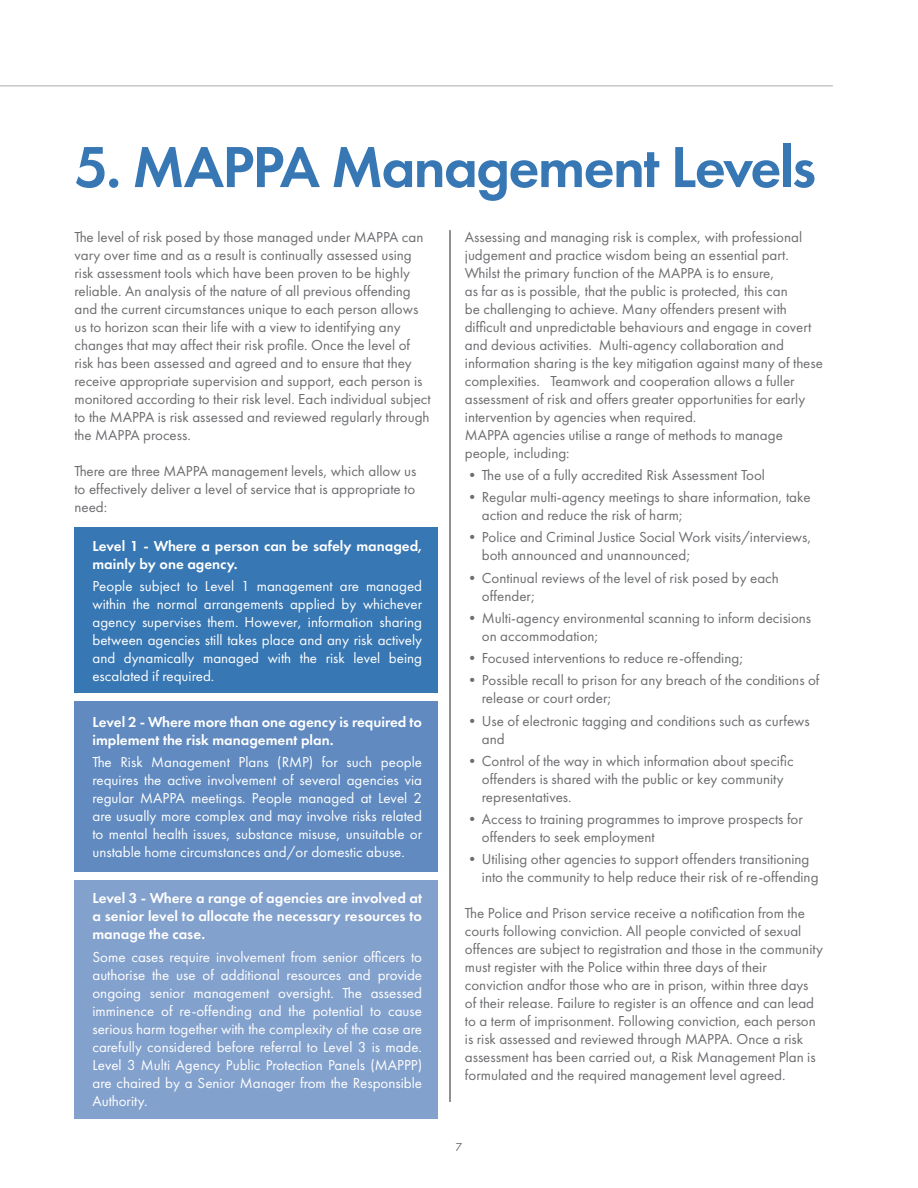
<style>
.page{position:relative;width:918px;height:1188px;background:#fff}
.page>*{position:absolute;margin:0;border:0;box-sizing:border-box;transform-origin:0 0}
.LEFT{font:600 60px "Futura PT";letter-spacing:-.03em;color:#3777b4}
.JUSTIFY{font:15px/18px "Futura PT";color:#6c6d70}
.JUSTIFY-2{font:15px/18px "Futura PT";color:#fff;text-align:justify}
.JUSTIFY-3{font:600 15px/18px "Futura PT";color:#fff}
.t1{font:12px "Futura PT";color:#6c6d70}
</style>
<div class="page">
<div style="left:74px;top:527px;width:364px;height:166px;background:#3777b4"></div>
<div style="left:74px;top:702px;width:364px;height:170px;background:#608ac0"></div>
<div style="left:74px;top:881px;width:364px;height:238px;background:#83a1cd"></div>
<hr style="left:0;top:85px;width:833px;height:2px;background:#c7c8ca">
<hr style="left:450px;top:230px;width:1px;height:872px;background:#6c6d70">
<p class="LEFT" style="left:74px;top:129px;width:743px">5. MAPPA Management Levels</p>
<p class="JUSTIFY" style="left:74px;top:228px;width:358px">The level of risk posed by those managed under MAPPA can vary over time and as a result is continually assessed using risk assessment tools which have been proven to be highly reliable. An analysis of the nature of all previous offending and the current circumstances unique to each person allows us to horizon scan their life with a view to identifying any changes that may affect their risk profile. Once the level of risk has been assessed and agreed and to ensure that they receive appropriate supervision and support, each person is monitored according to their risk level. Each individual subject to the MAPPA is risk assessed and reviewed regularly through the MAPPA process.</p>
<p class="JUSTIFY" style="left:74px;top:462px;width:344px;text-align:justify">There are three MAPPA management levels, which allow us to effectively deliver a level of service that is appropriate to need:</p>
<p class="JUSTIFY" style="left:465px;top:228px;width:360px">Assessing and managing risk is complex, with professional judgement and practice wisdom being an essential part.<br>Whilst the primary function of the MAPPA is to ensure,<br>as far as is possible, that the public is protected, this can<br>be challenging to achieve. Many offenders present with difficult and unpredictable behaviours and engage in covert and devious activities. Multi-agency collaboration and information sharing is the key mitigation against many of these complexities. Teamwork and cooperation allows a fuller assessment of risk and offers greater opportunities for early intervention by agencies when required.</p>
<p class="JUSTIFY" style="left:465px;top:426px;width:320px">MAPPA agencies utilise a range of methods to manage people, including:</p>
<p class="JUSTIFY" style="left:465px;top:466px;width:302px">•The use of a fully accredited Risk Assessment Tool</p>
<p class="JUSTIFY" style="left:482px;top:488px;width:330px;text-indent:-17px">•Regular multi-agency meetings to share information, take action and reduce the risk of harm;</p>
<p class="JUSTIFY" style="left:482px;top:528px;width:331px;text-indent:-17px">•Police and Criminal Justice Social Work visits/interviews, both announced and unannounced;</p>
<p class="JUSTIFY" style="left:482px;top:569px;width:299px;text-indent:-17px">•Continual reviews of the level of risk posed by each offender;</p>
<p class="JUSTIFY" style="left:482px;top:609px;width:331px;text-indent:-17px">•Multi-agency environmental scanning to inform decisions on accommodation;</p>
<p class="JUSTIFY" style="left:465px;top:649px;width:280px">•Focused interventions to reduce re-offending;</p>
<p class="JUSTIFY" style="left:482px;top:671px;width:339px;text-indent:-17px">•Possible recall to prison for any breach of the conditions of release or court order;</p>
<p class="JUSTIFY" style="left:482px;top:712px;width:329px;text-indent:-17px">•Use of electronic tagging and conditions such as curfews and</p>
<p class="JUSTIFY" style="left:482px;top:752px;width:313px;text-indent:-17px">•Control of the way in which information about specific offenders is shared with the public or key community representatives.</p>
<p class="JUSTIFY" style="left:482px;top:810px;width:323px;text-indent:-17px">•Access to training programmes to improve prospects for offenders to seek employment</p>
<p class="JUSTIFY" style="left:482px;top:850px;width:338px;text-indent:-17px">•Utilising other agencies to support offenders transitioning into the community to help reduce their risk of re-offending</p>
<p class="JUSTIFY" style="left:465px;top:904px;width:360px">The Police and Prison service receive a notification from the courts following conviction. All people convicted of sexual offences are subject to registration and those in the community must register with the Police within three days of their conviction andfor those who are in prison, within three days of their release. Failure to register is an offence and can lead to a term of imprisonment. Following conviction, each person is risk assessed and reviewed through MAPPA. Once a risk assessment has been carried out, a Risk Management Plan is formulated and the required management level agreed.</p>
<p class="JUSTIFY-3" style="left:92px;top:537px;width:331px">Level 1 - Where a person can be safely managed, mainly by one agency.</p>
<p class="JUSTIFY-2" style="left:92px;top:577px;width:331px">People subject to Level 1 management are managed within the normal arrangements applied by whichever agency supervises them. However, information sharing between agencies still takes place and any risk actively and dynamically managed with the risk level being escalated if required.</p>
<p class="JUSTIFY-3" style="left:92px;top:712px;width:331px">Level 2 - Where more than one agency is required to implement the risk management plan.</p>
<p class="JUSTIFY-2" style="left:92px;top:753px;width:331px">The Risk Management Plans (RMP) for such people requires the active involvement of several agencies via regular MAPPA meetings. People managed at Level 2 are usually more complex and may involve risks related to mental health issues, substance misuse, unsuitable or unstable home circumstances and/or domestic abuse.</p>
<p class="JUSTIFY-3" style="left:92px;top:889px;width:331px;text-align:justify">Level 3 - Where a range of agencies are involved at a senior level to allocate the necessary resources to manage the case.</p>
<p class="JUSTIFY-2" style="left:92px;top:948px;width:331px">Some cases require involvement from senior officers to authorise the use of additional resources and provide ongoing senior management oversight. The assessed imminence of re-offending and the potential to cause serious harm together with the complexity of the case are carefully considered before referral to Level 3 is made.<br>Level 3 Multi Agency Public Protection Panels (MAPPP) are chaired by a Senior Manager from the Responsible Authority.</p>
<p class="t1" style="left:456px;top:1140px;width:8px">7</p>
</div>
